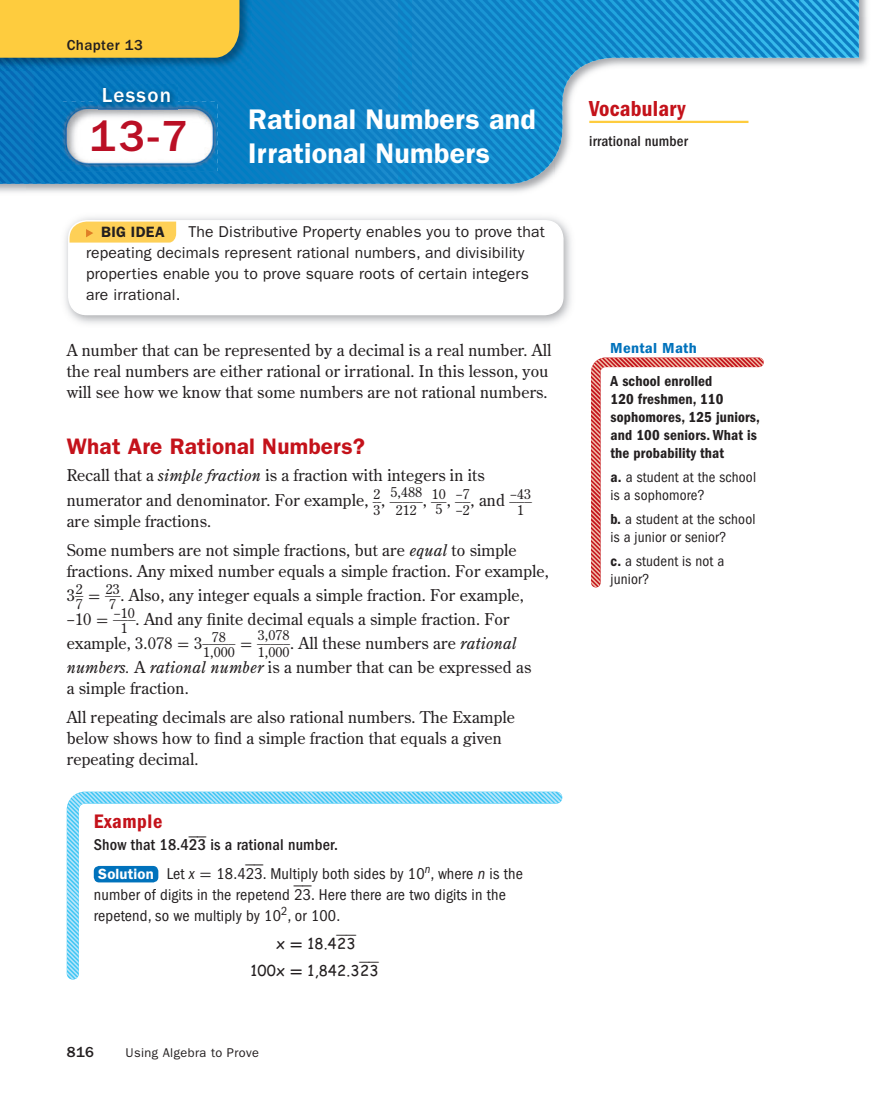
<style>
.page{position:relative;width:889px;height:1104px;background:#fff}
.page>*{position:absolute;margin:0;border:0;box-sizing:border-box;transform-origin:0 0}
.t1{font:500 45px "ITC Franklin Gothic Std";color:#ba0f25}
.t2{font:600 28.5px/34.5px "ITC Franklin Gothic Std";letter-spacing:.01em;color:#fff}
.t3{font:600 22.5px "ITC Franklin Gothic Std";letter-spacing:.01em;color:#c4121a}
.t4{font:22.5px "ITC Franklin Gothic Std Dm Cd";letter-spacing:.01em;color:#c4121a}
.t5{font:500 21px "ITC Franklin Gothic Std";letter-spacing:.06em;color:#fff}
.t6{font:20.25px "ITC Franklin Gothic Std Dm Cd";letter-spacing:.03em;color:#c4121a}
.t7{font:16.2px/21px "Century Old Style Std";letter-spacing:.01em;color:#231f20}
.t8{font:condensed 16.2px/30.6px "ITC Franklin Gothic Std";letter-spacing:.01em;color:#231f20}
.t9{font:500 condensed 16.2px "ITC Franklin Gothic Std";letter-spacing:.01em;color:#231f20}
.t10{font:16.2px "Uni Math";color:#231f20;scale:.72 1}
.t11{font:15.75px/21px "ITC Franklin Gothic Std";letter-spacing:.01em;color:#231f20}
.t12{font:condensed 15px/18px "ITC Franklin Gothic Std";letter-spacing:.01em;color:#231f20}
.t13{font:15px/18px "ITC Franklin Gothic Std Dm Cd";letter-spacing:.01em;color:#231f20}
.t14{font:15px "Comic Sans MS";letter-spacing:.01em;color:#231f20}
.t15{font:500 condensed 15px "ITC Franklin Gothic Std";letter-spacing:.01em;color:#231f20}
.t16{font:500 15px "ITC Franklin Gothic Std";letter-spacing:.025em;color:#231f20}
.t17{font:15px "ITC Franklin Gothic Std Dm Cd";letter-spacing:.02em;color:#0072bc;scale:1.12 1}
.t18{font:600 15px "ITC Franklin Gothic Std";letter-spacing:.02em;color:#231f20}
.t19{font:15px "Uni Math";color:#231f20;scale:.86 1}
.t20{font:13.8px/15.3px "Century Old Style Std";letter-spacing:.01em;color:#231f20;text-align:center}
.t21{font:13.8px/13.8px "Uni Math";color:#231f20;scale:.96 1}
.t22{font:13.8px/13.6px "Uni Math";color:#231f20;scale:.61 1}
.t23{font:12.75px "ITC Franklin Gothic Std";letter-spacing:.03em;color:#231f20}
.s1{font-style:italic}
.s2{font-family:"Century Old Style Std";font-size:16.2px}
.s3{font-family:"Century Old Style Std"}
.s4{font-size:16.2px}
.s5{font-family:"Uni Math"}
.s6{font-weight:600;font-stretch:normal;font-size:14.85px;color:#fff}
.s7{font-family:"Uni Math";font-stretch:normal}
.s8{font-family:"Uni Math";font-weight:700;font-size:16.2px}
.s9{font-family:"ITC Franklin Gothic Std Dm Cd";font-stretch:normal}
</style>
<div class="page">
<img style="left:858px;top:0;width:9px;height:18px">
<img style="left:858px;top:18px;width:9px;height:48px">
<img style="left:0;top:0;width:858px;height:184px">
<img style="left:0;top:0;width:252px;height:70px">
<hr style="left:589px;top:121px;width:159px;height:2px;background:#fecc3e">
<img style="left:67px;top:791px;width:495px;height:188px">
<img style="left:65px;top:217px;width:506px;height:107px">
<div style="left:69px;top:221px;width:493px;height:93px;background:#fff;border-radius:18px"></div>
<div style="left:68px;top:220px;width:495px;height:95px;border:2px solid #fff;border-radius:18px"></div>
<svg style="left:69px;top:221px;width:107px;height:21px;background:#fdd160"></svg>
<img style="left:60px;top:101px;width:157px;height:70px">
<img style="left:99px;top:84px;width:78px;height:26px">
<img style="left:591px;top:357px;width:172px;height:230px">
<div style="left:0;top:0;width:239px;height:58px;background:#fecc3e"></div>
<p class="t16" style="left:67px;top:40px;width:77px">Chapter 13</p>
<p class="t5" style="left:102px;top:88px;width:71px">Lesson</p>
<p class="t1" style="left:90px;top:120px;width:100px">13-7</p>
<p class="t2" style="left:248px;top:104px;width:289px">Rational Numbers and<br>Irrational Numbers</p>
<p class="t11" style="left:86px;top:223px;width:460px;text-indent:102px">The Distributive Property enables you to prove that repeating decimals represent rational numbers, and divisibility properties enable you to prove square roots of certain integers are irrational.</p>
<p class="t18" style="left:101px;top:227px;width:65px">BIG IDEA</p>
<p class="t7" style="left:67px;top:340px;width:486px">A number that can be represented by a decimal is a real number. All the real numbers are either rational or irrational. In this lesson, you will see how we know that some numbers are not rational numbers.</p>
<p class="t3" style="left:67px;top:438px;width:300px">What Are Rational Numbers?</p>
<p class="t7" style="left:67px;top:463px;width:419px;line-height:25.5px">Recall that a <span class="s1">simple fraction</span> is a fraction with integers in its numerator and denominator. For example, <sup>__</sup><sup>2</sup>,</p>
<p class="t20" style="left:390px;top:485px;width:33px">5,488</p>
<p class="t20" style="left:510px;top:487px;width:22px">−43<br>1</p>
<p class="t7" style="left:67px;top:508px;width:451px;line-height:28.5px">are simple fractions.<br>Some numbers are not simple fractions, but are <span class="s1">equal</span> to simple</p>
<p class="t7" style="left:67px;top:561px;width:483px">fractions. Any mixed number equals a simple fraction. For example,</p>
<p class="t22" style="left:76px;top:585px;width:75px;text-indent:-9px"><span class="s2">3</span> _ _<span class="s3">2</span> <span class="s4">=</span> __<span class="s3">23<br>7</span></p>
<p class="t21" style="left:395px;top:490px;width:79px;text-indent:-6px">_____<span class="s2">,</span> __<span class="s3">10</span><span class="s2">,</span> __<span class="s3">−7<br>212</span></p>
<p class="t7" style="left:470px;top:491px;width:63px">, and <sup>___</sup></p>
<p class="t20" style="left:435px;top:502px;width:8px">5</p>
<p class="t20" style="left:455px;top:502px;width:15px">−2</p>
<p class="t20" style="left:373px;top:502px;width:8px">3</p>
<p class="t7" style="left:67px;top:584px;width:458px;line-height:24px;text-indent:54px">. Also, any integer equals a simple fraction. For example, −10 <span class="s5">=</span> <sup>___</sup>. And any finite decimal equals a simple fraction. For</p>
<p class="t20" style="left:109px;top:597px;width:8px">7</p>
<p class="t20" style="left:114px;top:606px;width:22px">−10<br>1</p>
<p class="t7" style="left:67px;top:633px;width:187px">example, 3.078 <span class="s5">=</span> 3 <sup>_____</sup> <span class="s5">=</span></p>
<p class="t20" style="left:203px;top:630px;width:33px">78<br>1,000</p>
<p class="t20" style="left:258px;top:628px;width:33px">3,078</p>
<p class="t7" style="left:67px;top:632px;width:466px;line-height:24px;text-indent:223px">. All these numbers are <span class="s1">rational numbers.</span> A <span class="s1">rational number</span> is a number that can be expressed as</p>
<p class="t7" style="left:67px;top:675px;width:449px;line-height:28.5px">a simple fraction.<br>All repeating decimals are also rational numbers. The Example</p>
<p class="t7" style="left:67px;top:728px;width:436px">below shows how to find a simple fraction that equals a given repeating decimal.</p>
<p class="t21" style="left:257px;top:632px;width:36px">_____<br><span class="s3">1,000</span></p>
<p class="t6" style="left:94px;top:813px;width:70px">Example</p>
<p class="t9" style="left:94px;top:839px;width:245px">Show that 18.423 is a rational number.</p>
<p class="t10" style="left:189px;top:828px;width:25px">−−</p>
<p class="t8" style="left:98px;top:859px;width:426px"><span class="s6">Solution</span> Let <span class="s1">x</span> <span class="s7">=</span> 18.423 . Multiply both sides by 10<sup>n</sup>, where <span class="s1">n</span> is the</p>
<p class="t8" style="left:94px;top:849px;width:413px;text-indent:152px"><span class="s7">−−<br></span>number of digits in the repetend 23 . Here there are two digits in the</p>
<p class="t8" style="left:94px;top:870px;width:248px;text-indent:200px"><span class="s7">−− </span>repetend, so we multiply by 10<sup>2</sup>, or 100.</p>
<p class="t14" style="left:276px;top:937px;width:81px">x <span class="s8">=</span> 18.423</p>
<p class="t19" style="left:337px;top:928px;width:23px">−−</p>
<p class="t14" style="left:250px;top:964px;width:129px">100x <span class="s8">=</span> 1,842.323</p>
<p class="t19" style="left:359px;top:955px;width:23px">−−</p>
<p class="t16" style="left:67px;top:1046px;width:29px">816</p>
<p class="t23" style="left:125px;top:1048px;width:135px">Using Algebra to Prove</p>
<p class="t4" style="left:589px;top:100px;width:98px">Vocabulary</p>
<p class="t15" style="left:589px;top:135px;width:100px">irrational number</p>
<p class="t17" style="left:609px;top:342px;width:79px">Mental Math</p>
<p class="t13" style="left:610px;top:373px;width:151px">A school enrolled<br>120 freshmen, 110 sophomores, 125 juniors, and 100 seniors. What is the probability that</p>
<p class="t12" style="left:610px;top:469px;width:147px"><span class="s9">a.</span> a student at the school is a sophomore?</p>
<p class="t12" style="left:610px;top:511px;width:146px"><span class="s9">b.</span> a student at the school is a junior or senior?</p>
<p class="t12" style="left:610px;top:553px;width:115px"><span class="s9">c.</span> a student is not a junior?</p>
</div>
